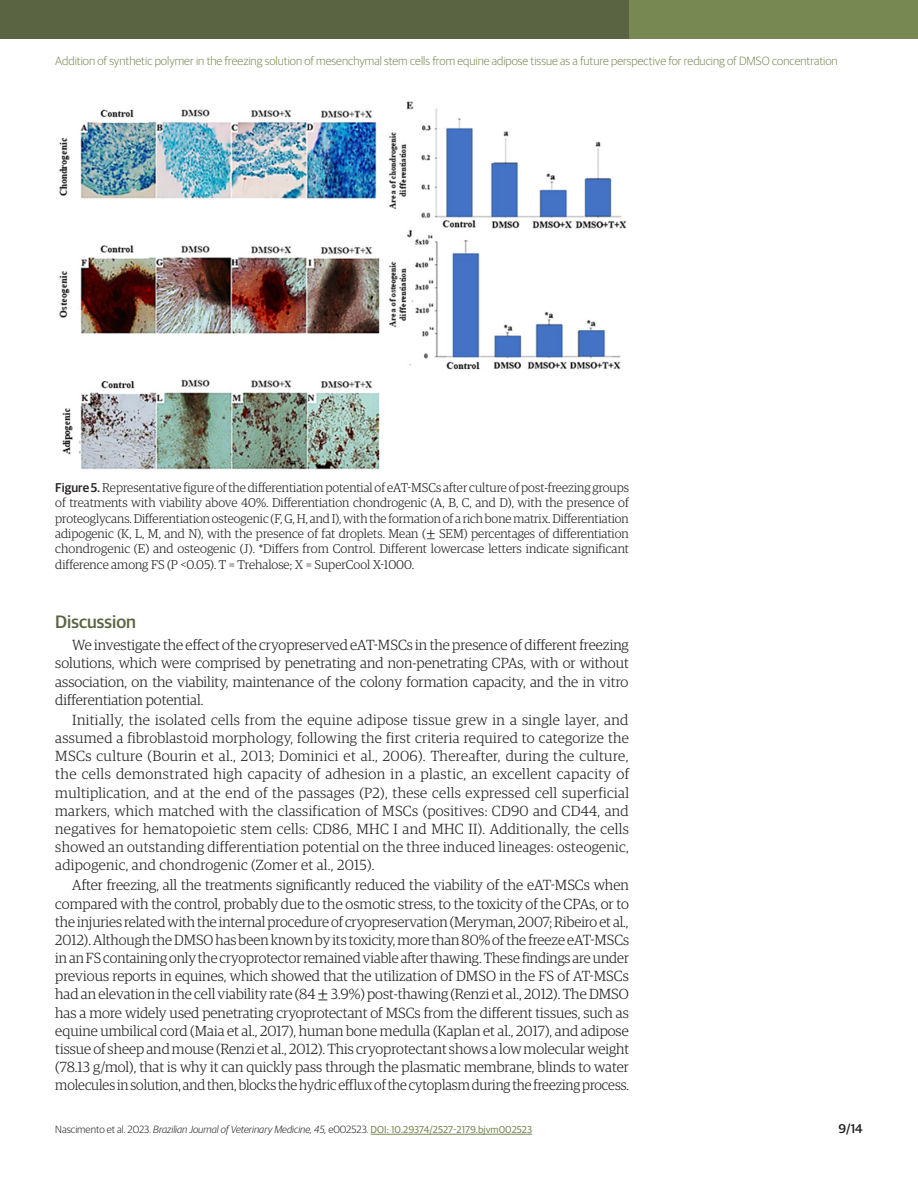
<style>
.page{position:relative;width:918px;height:1188px;background:#fff}
.page>*{position:absolute;margin:0;border:0;box-sizing:border-box;transform-origin:0 0}
.Heading1{font:500 18px "Guardian Sans";color:#5a6443}
.Paragraph{font:300 14.7px/18.1px "Guardian Egyptian";color:#231f20;text-align:justify}
.FigureCaption{font:300 12.75px/15.3px "Guardian Egyptian";color:#231f20;text-align:justify}
.t1{font:500 12.75px "Guardian Sans";color:#231f20}
.t2{font:300 12px "Guardian Sans";color:#788853}
.t3{font:italic 300 10.5px "Guardian Sans";color:#231f20}
.s1{font-family:"Guardian Sans";font-weight:500}
.s2{font-family:"Cambria Math";font-weight:400}
.s3{font-style:normal}
.s4{font-weight:400;font-style:normal;font-size:10.05px;color:#788853}
</style>
<div class="page">
<hr style="left:371px;top:1134px;width:161px;height:1px;background:#788853">
<div style="left:623px;top:0;width:295px;height:38px;background:#788853"></div>
<div style="left:0;top:0;width:629px;height:38px;background:#5a6443"></div>
<img style="left:59px;top:101px;width:568px;height:369px">
<p class="t2" style="left:55px;top:52px;width:784px">Addition of synthetic polymer in the freezing solution of mesenchymal stem cells from equine adipose tissue as a future perspective for reducing of DMSO concentration</p>
<p class="FigureCaption" style="left:55px;top:479px;width:575px"><span class="s1">Figure 5.</span> Representative figure of the differentiation potential of eAT-MSCs after culture of post-freezing groups of treatments with viability above 40%. Differentiation chondrogenic (A, B, C, and D), with the presence of proteoglycans. Differentiation osteogenic (F, G, H, and I), with the formation of a rich bone matrix. Differentiation adipogenic (K, L, M, and N), with the presence of fat droplets. Mean (<span class="s2">±</span> SEM) percentages of differentiation chondrogenic (E) and osteogenic (J). *Differs from Control. Different lowercase letters indicate significant difference among FS (P &lt;0.05). T = Trehalose; X = SuperCool X-1000.</p>
<p class="Heading1" style="left:55px;top:608px;width:82px">Discussion</p>
<p class="Paragraph" style="left:55px;top:635px;width:575px;text-indent:17px">We investigate the effect of the cryopreserved eAT-MSCs in the presence of different freezing solutions, which were comprised by penetrating and non-penetrating CPAs, with or without association, on the viability, maintenance of the colony formation capacity, and the in vitro differentiation potential.</p>
<p class="Paragraph" style="left:55px;top:710px;width:575px;text-indent:17px">Initially, the isolated cells from the equine adipose tissue grew in a single layer, and assumed a fibroblastoid morphology, following the first criteria required to categorize the MSCs culture (Bourin et al., 2013; Dominici et al., 2006). Thereafter, during the culture, the cells demonstrated high capacity of adhesion in a plastic, an excellent capacity of multiplication, and at the end of the passages (P2), these cells expressed cell superficial markers, which matched with the classification of MSCs (positives: CD90 and CD44, and negatives for hematopoietic stem cells: CD86, MHC I and MHC II). Additionally, the cells showed an outstanding differentiation potential on the three induced lineages: osteogenic, adipogenic, and chondrogenic (Zomer et al., 2015).</p>
<p class="Paragraph" style="left:55px;top:876px;width:575px;text-indent:17px">After freezing, all the treatments significantly reduced the viability of the eAT-MSCs when compared with the control, probably due to the osmotic stress, to the toxicity of the CPAs, or to the injuries related with the internal procedure of cryopreservation (Meryman, 2007; Ribeiro et al., 2012). Although the DMSO has been known by its toxicity, more than 80% of the freeze eAT-MSCs in an FS containing only the cryoprotector remained viable after thawing. These findings are under previous reports in equines, which showed that the utilization of DMSO in the FS of AT-MSCs had an elevation in the cell viability rate (84 <span class="s2">±</span> 3.9%) post-thawing (Renzi et al., 2012). The DMSO has a more widely used penetrating cryoprotectant of MSCs from the different tissues, such as equine umbilical cord (Maia et al., 2017), human bone medulla (Kaplan et al., 2017), and adipose tissue of sheep and mouse (Renzi et al., 2012). This cryoprotectant shows a low molecular weight (78.13 g/mol), that is why it can quickly pass through the plasmatic membrane, blinds to water molecules in solution, and then, blocks the hydric efflux of the cytoplasm during the freezing process.</p>
<p class="t3" style="left:55px;top:1122px;width:479px"><span class="s3">Nascimento et al. 2023.</span> Brazilian Journal of Veterinary Medicine, 45, <span class="s3">e002523.</span> <span class="s4">DOI: 10.29374/2527-2179.bjvm002523</span></p>
<p class="t1" style="left:839px;top:1119px;width:26px">9/14</p>
</div>
